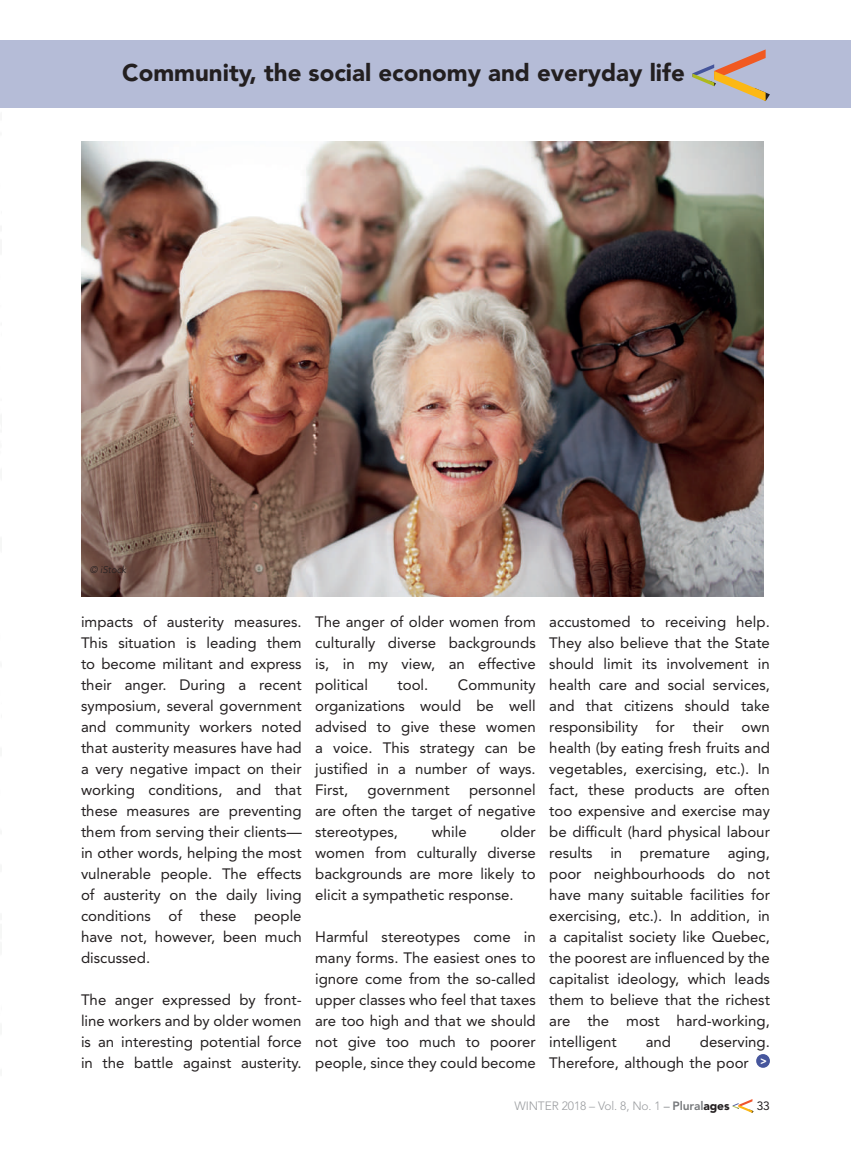
<style>
.page{position:relative;width:851px;height:1161px;background:#fff}
.page>*{position:absolute;margin:0;border:0;box-sizing:border-box;transform-origin:0 0}
.t1{font:900 24px "Avenir LT Std";color:#231f20}
.t2{font:15px/21px "Avenir LT Std";color:#231f20;text-align:justify}
.t3{font:300 12px "Avenir LT Std";letter-spacing:-.01em;color:#9b9da0}
.t4{font:12px "Avenir LT Std";color:#231f20}
.t5{font:italic 300 9.75px "Avenir LT Std";color:#231f20}
.s1{color:#76787b}
.s2{font-weight:800;color:#76787b}
.s3{font-weight:900;color:#231f20}
</style>
<div class="page">
<hr style="left:0;top:0;width:1px;height:1161px;background:#46569c">
<svg style="left:732px;top:1099px;width:21px;height:14px"></svg>
<div style="left:0;top:40px;width:850px;height:68px;background:#b5bcd7"></div>
<svg style="left:692px;top:49px;width:78px;height:52px"></svg>
<hr style="left:0;top:40px;width:1px;height:68px;background:#46569c">
<img style="left:0;top:107px;width:1px;height:1049px">
<div style="left:756px;top:1054px;width:14px;height:14px;background:#46569c;border-radius:50%"></div>
<img style="left:81px;top:142px;width:682px;height:455px">
<h1 class="t1" style="left:122px;top:58px;width:564px">Community, the social economy and everyday life</h1>
<p class="t5" style="left:90px;top:564px;width:38px">© iStock</p>
<p class="t2" style="left:81px;top:611px;width:222px">impacts of austerity measures.<br>This situation is leading them to become militant and express their anger. During a recent symposium, several government and community workers noted that austerity measures have had a very negative impact on their working conditions, and that these measures are preventing them from serving their clients— in other words, helping the most vulnerable people. The effects of austerity on the daily living conditions of these people have not, however, been much discussed.</p>
<p class="t2" style="left:81px;top:989px;width:222px">The anger expressed by front&shy;line workers and by older women is an interesting potential force in the battle against austerity.</p>
<p class="t2" style="left:315px;top:611px;width:222px">The anger of older women from culturally diverse backgrounds is, in my view, an effective political</p>
<p class="t2" style="left:397px;top:674px;width:32px">tool.</p>
<p class="t2" style="left:315px;top:674px;width:222px;text-indent:143px">Community organizations would be well advised to give these women a voice. This strategy can be justified in a number of ways.<br>First,</p>
<p class="t2" style="left:315px;top:779px;width:222px;text-indent:154px">personnel are often the target of negative stereotypes,</p>
<p class="t2" style="left:367px;top:779px;width:84px">government</p>
<p class="t2" style="left:315px;top:821px;width:222px;text-indent:185px">older women from culturally diverse backgrounds are more likely to elicit a sympathetic response.</p>
<p class="t2" style="left:315px;top:926px;width:222px">Harmful stereotypes come in many forms. The easiest ones to ignore come from the so-called upper classes who feel that taxes are too high and that we should not give too much to poorer people, since they could become</p>
<p class="t2" style="left:432px;top:821px;width:36px">while</p>
<p class="t2" style="left:549px;top:611px;width:222px">accustomed to receiving help.<br>They also believe that the State should limit its involvement in health care and social services, and that citizens should take responsibility for their own health (by eating fresh fruits and vegetables, exercising, etc.). In fact, these products are often too expensive and exercise may be difficult (hard physical labour results in premature aging, poor neighbourhoods do not have many suitable facilities for exercising, etc.). In addition, in a capitalist society like Quebec, the poorest are influenced by the capitalist ideology, which leads them to believe that the richest are the most hard-working, intelligent</p>
<p class="t2" style="left:549px;top:1031px;width:222px;text-align:right">deserving.<br>Therefore, although the poor <sup>&gt;</sup></p>
<p class="t2" style="left:645px;top:1031px;width:27px">and</p>
<p class="t3" style="left:514px;top:1099px;width:216px">WINTER 2018 – Vol. 8, No. 1 <span class="s1">–</span> <span class="s2">Plural</span><span class="s3">ages</span></p>
<p class="t4" style="left:756px;top:1099px;width:15px">33</p>
</div>
